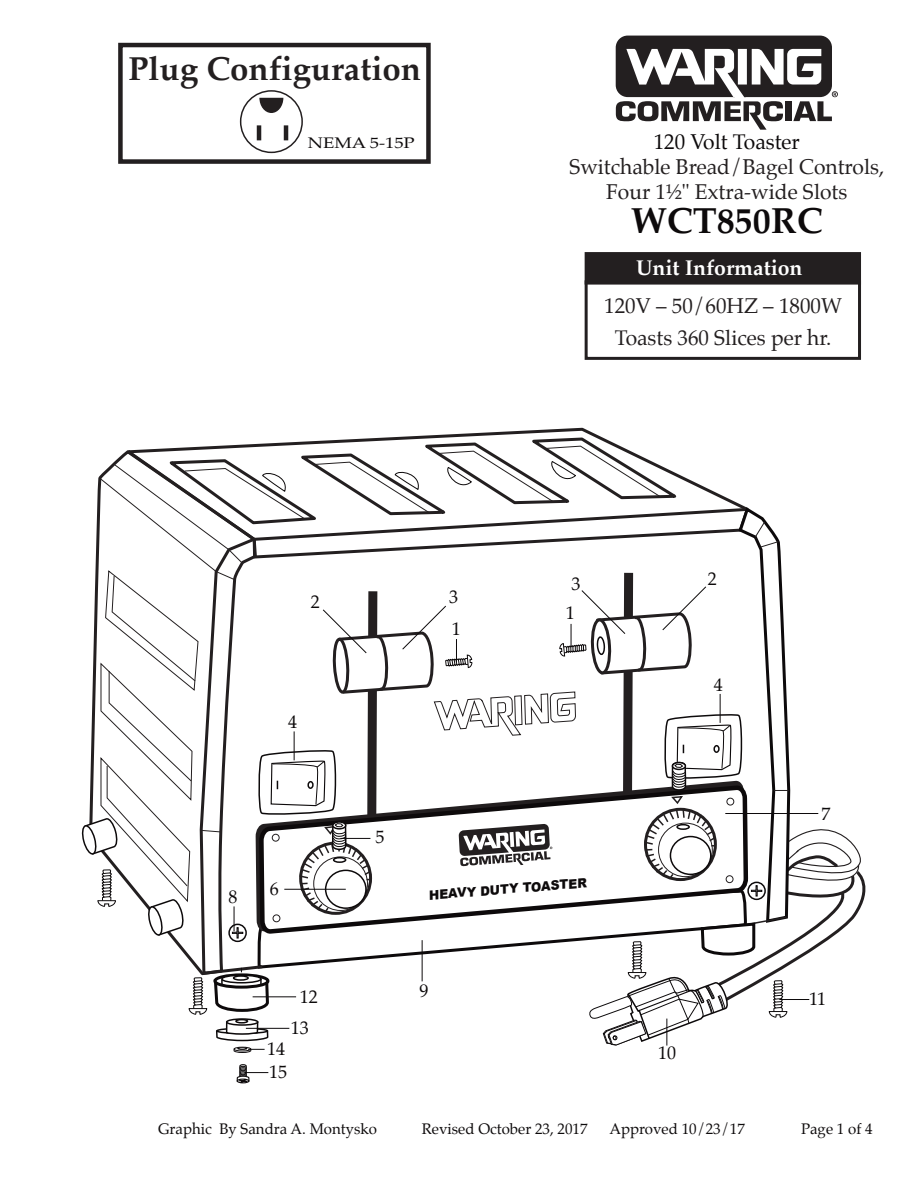
<style>
.page{position:relative;width:918px;height:1188px;background:#fff}
.page>*{position:absolute;margin:0;border:0;box-sizing:border-box;transform-origin:0 0}
.t1{font:700 36px "Palatino";color:#0d0a0b}
.t2{font:700 33px "Palatino";color:#231f20}
.t3{font:700 21.15px "Palatino";color:#fff}
.t4{font:21px/31.5px "Palatino";color:#231f20;text-align:center}
.t5{font:21px "Palatino";color:#0d0a0b}
.t6{font:18px "Palatino";color:#0d0a0b}
.t7{font:15px "Palatino";color:#0d0a0b}
.t8{font:15px "Palatino";color:#0d0a0b;scale:1.23 1}
.t9{font:900 13.05px "Arial";color:#0d0a0b;scale:.95 1}
</style>
<div class="page">
<svg style="left:616px;top:36px;width:222px;height:94px"></svg>
<div style="left:585px;top:280px;width:276px;height:80px;border:3px solid #231f20"></div>
<div style="left:585px;top:252px;width:276px;height:33px;background:#231f20;border:3px solid #231f20"></div>
<svg style="left:418px;top:427px;width:182px;height:9px"></svg>
<svg style="left:236px;top:1064px;width:32px;height:19px"></svg>
<div style="left:240px;top:90px;width:63px;height:63px;border:2px solid #231f20;border-radius:50%"></div>
<hr style="left:257px;top:125px;width:4px;height:15px;background:#231f20">
<hr style="left:284px;top:125px;width:4px;height:15px;background:#231f20">
<svg style="left:259px;top:98px;width:24px;height:15px"></svg>
<div style="left:118px;top:43px;width:313px;height:121px;border:4px solid #231f20"></div>
<svg style="left:81px;top:436px;width:785px;height:617px"></svg>
<h2 class="t2" style="left:128px;top:40px;width:294px">Plug Configuration</h2>
<p class="t8" style="left:308px;top:130px;width:88px">NEMA 5-15P</p>
<p class="t6" style="left:311px;top:587px;width:10px">2</p>
<p class="t6" style="left:288px;top:706px;width:10px">4</p>
<p class="t6" style="left:376px;top:822px;width:10px">5</p>
<p class="t6" style="left:449px;top:582px;width:10px">3</p>
<p class="t6" style="left:452px;top:614px;width:10px">1</p>
<p class="t5" style="left:654px;top:124px;width:148px">120 Volt Toaster</p>
<p class="t4" style="left:569px;top:154px;width:316px;line-height:25.2px">Switchable Bread/Bagel Controls,<br>Four 1½" Extra-wide Slots</p>
<h1 class="t1" style="left:631px;top:190px;width:193px">WCT850RC</h1>
<p class="t3" style="left:636px;top:250px;width:168px">Unit Information</p>
<p class="t4" style="left:604px;top:290px;width:239px">120V – 50/60HZ – 1800W<br>Toasts 360 Slices per hr.</p>
<p class="t6" style="left:571px;top:568px;width:10px">3</p>
<p class="t6" style="left:566px;top:598px;width:10px">1</p>
<p class="t6" style="left:708px;top:564px;width:10px">2</p>
<p class="t6" style="left:714px;top:670px;width:10px">4</p>
<p class="t6" style="left:822px;top:799px;width:10px">7</p>
<p class="t6" style="left:229px;top:882px;width:10px">8</p>
<p class="t6" style="left:270px;top:874px;width:10px">6</p>
<p class="t9" style="left:428px;top:886px;width:168px;rotate:-5deg">HEAVY DUTY TOASTER</p>
<p class="t6" style="left:419px;top:976px;width:10px">9</p>
<p class="t6" style="left:300px;top:982px;width:19px">12</p>
<p class="t6" style="left:809px;top:984px;width:19px">11</p>
<p class="t6" style="left:291px;top:1013px;width:19px">13</p>
<p class="t6" style="left:267px;top:1034px;width:19px">14</p>
<p class="t6" style="left:269px;top:1057px;width:19px">15</p>
<p class="t6" style="left:658px;top:1038px;width:19px">10</p>
<p class="t7" style="left:158px;top:1116px;width:220px">Graphic By Sandra A. Montysko</p>
<p class="t7" style="left:422px;top:1116px;width:167px">Revised October 23, 2017</p>
<p class="t7" style="left:610px;top:1116px;width:137px">Approved 10/23/17</p>
<p class="t7" style="left:801px;top:1116px;width:73px">Page 1 of 4</p>
</div>
